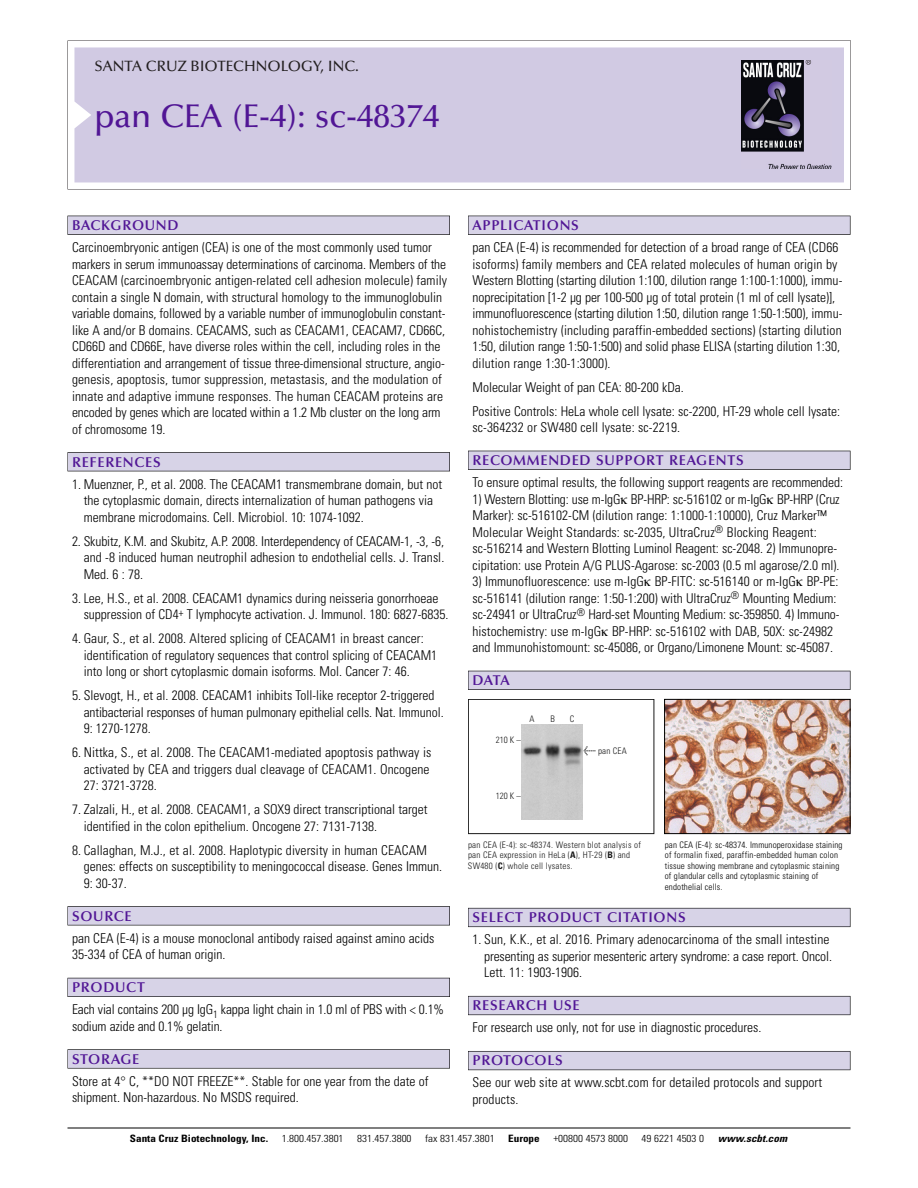
<style>
.page{position:relative;width:918px;height:1188px;background:#fff}
.page>*{position:absolute;margin:0;border:0;box-sizing:border-box;transform-origin:0 0}
.t1{font:500 33px "Optima";color:#511695}
.t2{font:500 15px "Optima";color:#231f20}
.t3{font:600 14.25px "Optima";letter-spacing:.05em;color:#511695}
.t4{font:300 condensed 13.5px/16.5px "Univers";color:#000}
.t5{font:300 condensed 10.2px "Univers";color:#000;scale:1.1 1}
.t6{font:700 condensed 10.2px "Univers";color:#000;scale:1.1 1}
.t7{font:italic 700 condensed 10.2px "Univers";letter-spacing:.005em;color:#000;scale:1.1 1}
.t8{font:300 condensed 9px/10.5px "Univers";letter-spacing:.015em;color:#000}
.t9{font:9px/10.5px "Univers Condensed Light+HOAFYB";letter-spacing:.025em;color:#191919}
.s1{font-family:"Meta Plus Book Roman+ASWNRM";font-size:10.5px}
.s2{font-family:"Univers Condensed Bold+MSJXIF"}
</style>
<div class="page">
<svg style="left:68px;top:40px;width:783px;height:149px"></svg>
<div style="left:74px;top:47px;width:770px;height:135px;background:#d1cae3"></div>
<img style="left:741px;top:60px;width:90px;height:108px">
<div style="left:68px;top:216px;width:382px;height:19px;background:#525155"></div>
<div style="left:68px;top:216px;width:381px;height:18px;background:#d7d3e7"></div>
<div style="left:68px;top:452px;width:382px;height:19px;background:#525155"></div>
<div style="left:68px;top:453px;width:381px;height:18px;background:#d7d3e7"></div>
<div style="left:68px;top:906px;width:382px;height:19px;background:#545357"></div>
<div style="left:68px;top:907px;width:381px;height:18px;background:#d7d3e7"></div>
<div style="left:68px;top:978px;width:382px;height:19px;background:#54535a"></div>
<div style="left:68px;top:978px;width:381px;height:18px;background:#d7d3e7"></div>
<svg style="left:68px;top:1049px;width:382px;height:20px"></svg>
<div style="left:68px;top:1050px;width:381px;height:18px;background:#d7d3e7"></div>
<div style="left:468px;top:216px;width:382px;height:19px;background:#525155"></div>
<div style="left:468px;top:216px;width:382px;height:18px;background:#d7d3e7"></div>
<div style="left:468px;top:451px;width:382px;height:19px;background:#515055"></div>
<div style="left:468px;top:451px;width:382px;height:18px;background:#d7d3e7"></div>
<div style="left:468px;top:671px;width:382px;height:19px;background:#525158"></div>
<div style="left:468px;top:671px;width:382px;height:18px;background:#d7d3e7"></div>
<div style="left:468px;top:908px;width:382px;height:19px;background:#66646e"></div>
<div style="left:468px;top:908px;width:382px;height:18px;background:#d7d3e7"></div>
<div style="left:468px;top:996px;width:382px;height:19px;background:#66646d"></div>
<div style="left:468px;top:997px;width:382px;height:18px;background:#d7d3e7"></div>
<div style="left:468px;top:1051px;width:382px;height:19px;background:#5b5961"></div>
<div style="left:468px;top:1052px;width:382px;height:18px;background:#d7d3e7"></div>
<hr style="left:68px;top:1128px;width:782px;height:1px;background:#000">
<img style="left:666px;top:701px;width:182px;height:131px">
<div style="left:664px;top:699px;width:186px;height:135px;border:1px solid #000"></div>
<div style="left:468px;top:699px;width:186px;height:135px;border:1px solid #191919"></div>
<img style="left:522px;top:725px;width:60px;height:94px">
<p class="t2" style="left:94px;top:61px;width:266px">SANTA CRUZ BIOTECHNOLOGY, INC.</p>
<h1 class="t1" style="left:94px;top:103px;width:347px">pan CEA (E-4): sc-48374</h1>
<p class="t3" style="left:72px;top:219px;width:108px">BACKGROUND</p>
<p class="t4" style="left:72px;top:240px;width:377px">Carcinoembryonic antigen (CEA) is one of the most commonly used tumor markers in serum immunoassay determinations of carcinoma. Members of the CEACAM (carcinoembryonic antigen-related cell adhesion molecule) family contain a single N domain, with structural homology to the immunoglobulin variable domains, followed by a variable number of immunoglobulin constant&shy;like A and/or B domains. CEACAMS, such as CEACAM1, CEACAM7, CD66C, CD66D and CD66E, have diverse roles within the cell, including roles in the differentiation and arrangement of tissue three-dimensional structure, angio&shy;genesis, apoptosis, tumor suppression, metastasis, and the modulation of innate and adaptive immune responses. The human CEACAM proteins are encoded by genes which are located within a 1.2 Mb cluster on the long arm of chromosome 19.</p>
<p class="t3" style="left:72px;top:456px;width:90px">REFERENCES</p>
<p class="t4" style="left:84px;top:477px;width:360px;text-indent:-12px">1. Muenzner, P., et al. 2008. The CEACAM1 transmembrane domain, but not the cytoplasmic domain, directs internalization of human pathogens via membrane microdomains. Cell. Microbiol. 10: 1074-1092.</p>
<p class="t4" style="left:84px;top:534px;width:362px;text-align:justify;text-indent:-12px">2. Skubitz, K.M. and Skubitz, A.P. 2008. Interdependency of CEACAM-1, -3, -6, and -8 induced human neutrophil adhesion to endothelial cells. J. Transl.<br>Med. 6 : 78.</p>
<p class="t4" style="left:84px;top:591px;width:366px;text-indent:-12px">3. Lee, H.S., et al. 2008. CEACAM1 dynamics during neisseria gonorrhoeae suppression of CD4<sup>+</sup> T lymphocyte activation. J. Immunol. 180: 6827-6835.</p>
<p class="t4" style="left:84px;top:631px;width:355px;text-indent:-12px">4. Gaur, S., et al. 2008. Altered splicing of CEACAM1 in breast cancer: identification of regulatory sequences that control splicing of CEACAM1 into long or short cytoplasmic domain isoforms. Mol. Cancer 7: 46.</p>
<p class="t4" style="left:84px;top:688px;width:362px;text-indent:-12px">5. Slevogt, H., et al. 2008. CEACAM1 inhibits Toll-like receptor 2-triggered antibacterial responses of human pulmonary epithelial cells. Nat. Immunol.<br>9: 1270-1278.</p>
<p class="t4" style="left:84px;top:745px;width:349px;text-indent:-12px">6. Nittka, S., et al. 2008. The CEACAM1-mediated apoptosis pathway is activated by CEA and triggers dual cleavage of CEACAM1. Oncogene<br>27: 3721-3728.</p>
<p class="t4" style="left:84px;top:802px;width:345px;text-indent:-12px">7. Zalzali, H., et al. 2008. CEACAM1, a SOX9 direct transcriptional target identified in the colon epithelium. Oncogene 27: 7131-7138.</p>
<p class="t4" style="left:84px;top:843px;width:360px;text-indent:-12px">8. Callaghan, M.J., et al. 2008. Haplotypic diversity in human CEACAM genes: effects on susceptibility to meningococcal disease. Genes Immun.<br>9: 30-37.</p>
<p class="t3" style="left:72px;top:910px;width:61px">SOURCE</p>
<p class="t4" style="left:72px;top:931px;width:364px">pan CEA (E-4) is a mouse monoclonal antibody raised against amino acids<br>35-334 of CEA of human origin.</p>
<p class="t3" style="left:72px;top:982px;width:74px">PRODUCT</p>
<p class="t4" style="left:72px;top:1002px;width:374px">Each vial contains 200 µg IgG<sub>1</sub> kappa light chain in 1.0 ml of PBS with &lt; 0.1% sodium azide and 0.1% gelatin.</p>
<p class="t3" style="left:72px;top:1053px;width:69px">STORAGE</p>
<p class="t4" style="left:72px;top:1074px;width:358px">Store at 4° C, **DO NOT FREEZE**. Stable for one year from the date of shipment. Non-hazardous. No MSDS required.</p>
<p class="t3" style="left:473px;top:219px;width:108px">APPLICATIONS</p>
<p class="t4" style="left:473px;top:240px;width:372px">pan CEA (E-4) is recommended for detection of a broad range of CEA (CD66 isoforms) family members and CEA related molecules of human origin by Western Blotting (starting dilution 1:100, dilution range 1:100-1:1000), immu&shy;noprecipitation [1-2 µg per 100-500 µg of total protein (1 ml of cell lysate)], immunofluorescence (starting dilution 1:50, dilution range 1:50-1:500), immu&shy;nohistochemistry (including paraffin-embedded sections) (starting dilution 1:50, dilution range 1:50-1:500) and solid phase ELISA (starting dilution 1:30, dilution range 1:30-1:3000).</p>
<p class="t4" style="left:473px;top:376px;width:369px;line-height:24px">Molecular Weight of pan CEA: 80-200 kDa.<br>Positive Controls: HeLa whole cell lysate: sc-2200, HT-29 whole cell lysate:</p>
<p class="t4" style="left:473px;top:420px;width:209px">sc-364232 or SW480 cell lysate: sc-2219.</p>
<p class="t3" style="left:473px;top:455px;width:273px">RECOMMENDED SUPPORT REAGENTS</p>
<p class="t4" style="left:473px;top:475px;width:372px">To ensure optimal results, the following support reagents are recommended:</p>
<p class="t4" style="left:473px;top:492px;width:369px">1) Western Blotting: use m-IgG BP-HRP: sc-516102 or m-IgG BP-HRP (Cruz Marker): sc-516102-CM (dilution range: 1:1000-1:10000), Cruz Marker™ Molecular Weight Standards: sc-2035, UltraCruz<sup>®</sup> Blocking Reagent: sc-516214 and Western Blotting Luminol Reagent: sc-2048. 2) Immunopre&shy;cipitation: use Protein A/G PLUS-Agarose: sc-2003 (0.5 ml agarose/2.0 ml).</p>
<p class="t4" style="left:473px;top:574px;width:369px">3) Immunofluorescence: use m-IgG BP-FITC: sc-516140 or m-IgG BP-PE: sc-516141 (dilution range: 1:50-1:200) with UltraCruz<sup>®</sup> Mounting Medium: sc-24941 or UltraCruz<sup>®</sup> Hard-set Mounting Medium: sc-359850. 4) Immuno&shy;histochemistry: use m-IgG BP-HRP: sc-516102 with DAB, 50X: sc-24982 and Immunohistomount: sc-45086, or Organo/Limonene Mount: sc-45087.</p>
<p class="t3" style="left:473px;top:675px;width:39px">DATA</p>
<p class="t9" style="left:496px;top:736px;width:26px">210 K –</p>
<p class="t9" style="left:530px;top:714px;width:7px">A</p>
<p class="t9" style="left:550px;top:714px;width:6px">B</p>
<p class="t9" style="left:570px;top:714px;width:6px">C</p>
<p class="t9" style="left:583px;top:747px;width:45px"><span class="s1">&lt;</span> pan CEA</p>
<p class="t9" style="left:496px;top:791px;width:26px">120 K –</p>
<p class="t9" style="left:468px;top:840px;width:174px">pan CEA (E-4): sc-48374. Western blot analysis of pan CEA expression in HeLa (<span class="s2">A</span>), HT-29 (<span class="s2">B</span>) and<br>SW480 (<span class="s2">C</span>) whole cell lysates.</p>
<p class="t8" style="left:665px;top:840px;width:179px">pan CEA (E-4): sc-48374. Immunoperoxidase staining of formalin fixed, paraffin-embedded human colon tissue showing membrane and cytoplasmic staining of glandular cells and cytoplasmic staining of endothelial cells.</p>
<p class="t3" style="left:473px;top:912px;width:215px">SELECT PRODUCT CITATIONS</p>
<p class="t4" style="left:484px;top:932px;width:349px;text-indent:-12px">1. Sun, K.K., et al. 2016. Primary adenocarcinoma of the small intestine presenting as superior mesenteric artery syndrome: a case report. Oncol.<br>Lett. 11: 1903-1906.</p>
<p class="t3" style="left:473px;top:1000px;width:109px">RESEARCH USE</p>
<p class="t4" style="left:473px;top:1021px;width:290px">For research use only, not for use in diagnostic procedures.</p>
<p class="t3" style="left:473px;top:1055px;width:92px">PROTOCOLS</p>
<p class="t4" style="left:473px;top:1076px;width:351px">See our web site at www.scbt.com for detailed protocols and support products.</p>
<p class="t6" style="left:130px;top:1135px;width:127px">Santa Cruz Biotechnology, Inc.</p>
<p class="t5" style="left:282px;top:1135px;width:58px">1.800.457.3801</p>
<p class="t5" style="left:357px;top:1135px;width:51px">831.457.3800</p>
<p class="t5" style="left:425px;top:1135px;width:65px">fax 831.457.3801</p>
<p class="t6" style="left:508px;top:1135px;width:30px">Europe</p>
<p class="t5" style="left:553px;top:1135px;width:69px">+00800 4573 8000</p>
<p class="t5" style="left:642px;top:1135px;width:58px">49 6221 4503 0</p>
<p class="t7" style="left:718px;top:1135px;width:64px">www.scbt.com</p>
</div>
